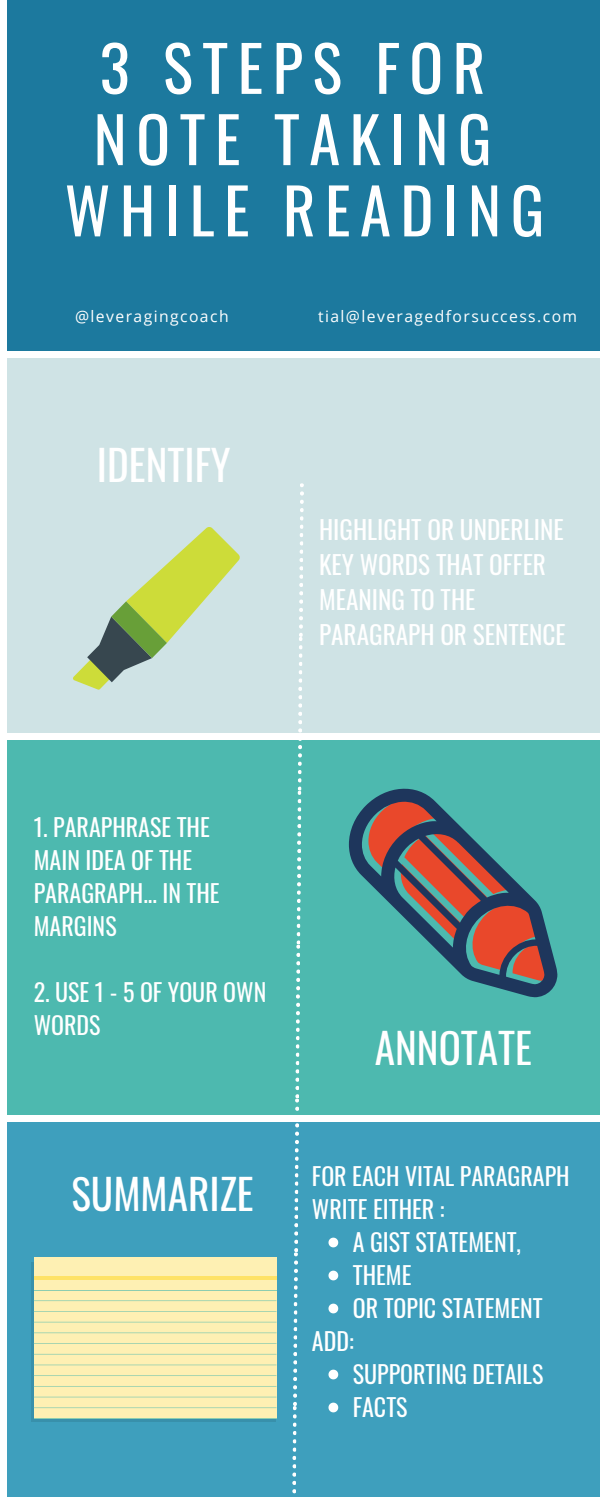
<style>
.page{position:relative;width:600px;height:1500px;background:#fff}
.page>*{position:absolute;margin:0;border:0;box-sizing:border-box;transform-origin:0 0}
.t1{font:62.9px "Oswald";letter-spacing:.15em;color:#fff}
.t2{font:41.3px "Oswald";color:#fff}
.t3{font:25.3px/34.7px "Oswald";color:#fff}
.t4{font:24px/33px "Oswald";color:#fff}
.t5{font:15.7px "Open Sans";letter-spacing:.09em;color:#fff}
</style>
<div class="page">
<div style="left:8px;top:740px;width:592px;height:375px;background:#4db9af"></div>
<div style="left:8px;top:1122px;width:592px;height:375px;background:#3e9fbd"></div>
<div style="left:8px;top:0;width:592px;height:351px;background:#1c799e"></div>
<div style="left:8px;top:358px;width:592px;height:374px;background:#cfe3e5"></div>
<svg style="left:292px;top:483px;width:12px;height:1011px"></svg>
<svg style="left:73px;top:527px;width:167px;height:163px"></svg>
<div style="left:31px;top:1262px;width:245px;height:159px;background:#3890ab"></div>
<div style="left:34px;top:1257px;width:243px;height:161px;background:#fef0b3"></div>
<hr style="left:34px;top:1276px;width:243px;height:1px;background:#fee266">
<hr style="left:34px;top:1278px;width:243px;height:1px;background:#fee266">
<hr style="left:34px;top:1290px;width:243px;height:1px;background:#8ccdb0">
<hr style="left:34px;top:1407px;width:243px;height:1px;background:#8ccdb0">
<hr style="left:34px;top:1397px;width:243px;height:1px;background:#8ccdb0">
<hr style="left:34px;top:1386px;width:243px;height:1px;background:#8ccdb0">
<hr style="left:34px;top:1375px;width:243px;height:1px;background:#8ccdb0">
<hr style="left:34px;top:1365px;width:243px;height:1px;background:#8ccdb0">
<hr style="left:34px;top:1354px;width:243px;height:1px;background:#8ccdb0">
<hr style="left:34px;top:1343px;width:243px;height:1px;background:#8ccdb0">
<hr style="left:34px;top:1332px;width:243px;height:1px;background:#8ccdb0">
<hr style="left:34px;top:1322px;width:243px;height:1px;background:#8ccdb0">
<hr style="left:34px;top:1311px;width:243px;height:1px;background:#8ccdb0">
<hr style="left:34px;top:1300px;width:243px;height:1px;background:#8ccdb0">
<hr style="left:34px;top:1418px;width:243px;height:1px;background:#8ccdb0">
<svg style="left:328px;top:1238px;width:10px;height:9px"></svg>
<svg style="left:328px;top:1271px;width:10px;height:9px"></svg>
<svg style="left:328px;top:1304px;width:10px;height:9px"></svg>
<svg style="left:328px;top:1370px;width:10px;height:9px"></svg>
<svg style="left:328px;top:1403px;width:10px;height:9px"></svg>
<svg style="left:349px;top:789px;width:208px;height:208px"></svg>
<p class="t1" style="left:100px;top:19px;width:387px">3 STEPS FOR</p>
<p class="t1" style="left:94px;top:90px;width:399px">NOTE TAKING</p>
<p class="t1" style="left:65px;top:161px;width:481px">WHILE READING</p>
<p class="t5" style="left:75px;top:305px;width:155px">@leveragingcoach</p>
<p class="t5" style="left:318px;top:305px;width:261px">tial@leveragedforsuccess.com</p>
<p class="t2" style="left:97px;top:432px;width:135px">IDENTIFY</p>
<p class="t3" style="left:319px;top:512px;width:248px">HIGHLIGHT OR UNDERLINE<br>KEY WORDS THAT OFFER<br>MEANING TO THE<br>PARAGRAPH OR SENTENCE</p>
<p class="t4" style="left:34px;top:810px;width:178px">1. PARAPHRASE THE</p>
<p class="t4" style="left:34px;top:843px;width:187px">MAIN IDEA OF THE<br>PARAGRAPH... IN THE<br>MARGINS</p>
<p class="t4" style="left:34px;top:975px;width:234px">2. USE 1 - 5 OF YOUR OWN<br>WORDS</p>
<p class="t2" style="left:71px;top:1162px;width:184px">SUMMARIZE</p>
<p class="t2" style="left:375px;top:1015px;width:159px">ANNOTATE</p>
<p class="t4" style="left:312px;top:1159px;width:259px">FOR EACH VITAL PARAGRAPH</p>
<p class="t4" style="left:312px;top:1192px;width:134px">WRITE EITHER :</p>
<p class="t4" style="left:353px;top:1225px;width:170px">A GIST STATEMENT,</p>
<p class="t4" style="left:353px;top:1258px;width:60px">THEME</p>
<p class="t4" style="left:353px;top:1291px;width:192px">OR TOPIC STATEMENT</p>
<p class="t4" style="left:312px;top:1324px;width:43px">ADD:</p>
<p class="t4" style="left:353px;top:1357px;width:192px">SUPPORTING DETAILS</p>
<p class="t4" style="left:353px;top:1390px;width:56px">FACTS</p>
</div>
